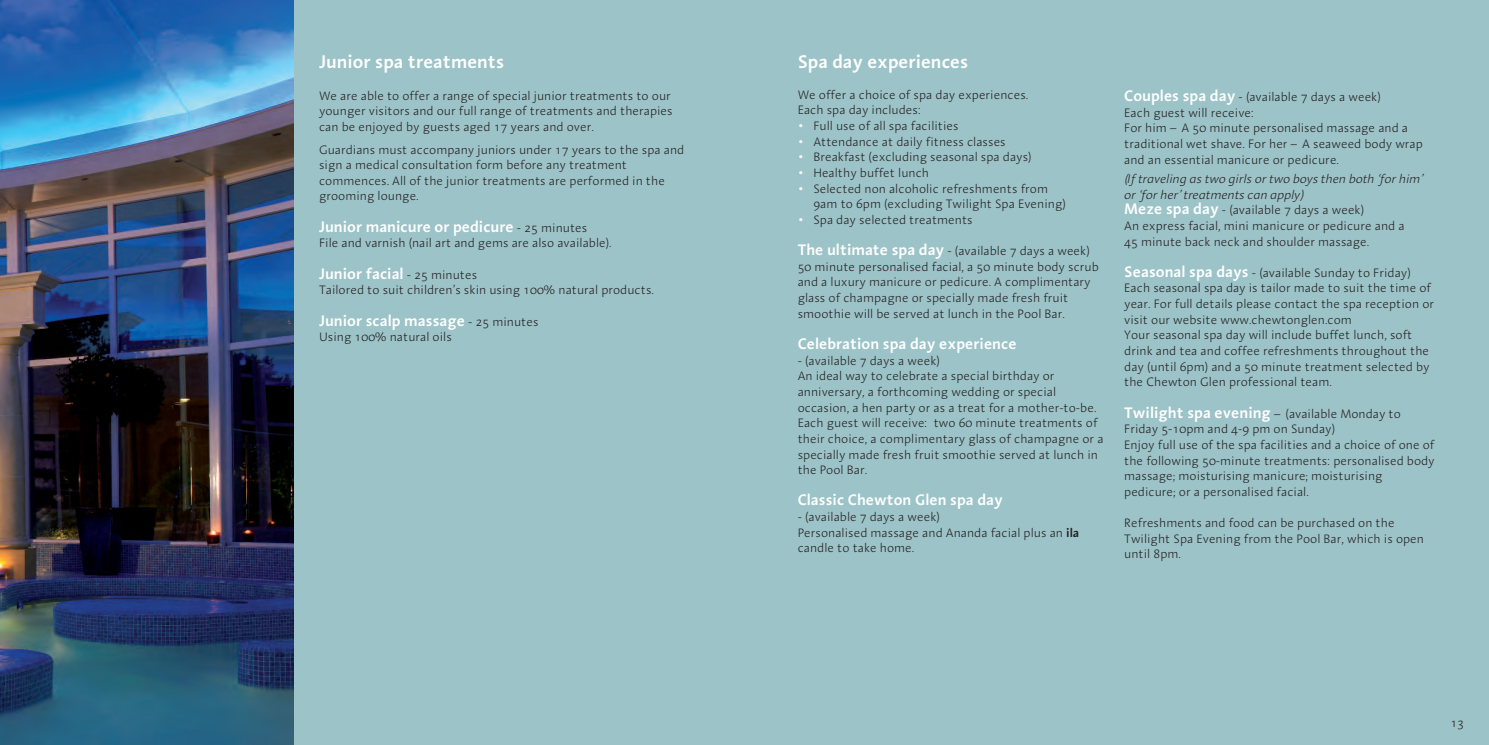
<style>
.page{position:relative;width:1489px;height:745px;background:#fff}
.page>*{position:absolute;margin:0;border:0;box-sizing:border-box;transform-origin:0 0}
.t1{font:600 18.75px "Linotype Aroma";color:#fff}
.t2{font:600 15.62px "Linotype Aroma";color:#fff}
.t3{font:300 12.5px/15.6px "Linotype Aroma";color:#231f20}
.s1{font-weight:300;font-size:12.5px;color:#231f20}
.s2{font-size:15px;color:#fff}
.s3{font-weight:600;font-size:15.62px;color:#fff}
.s4{font-weight:600}
.s5{font-style:italic}
</style>
<div class="page">
<div style="left:291px;top:0;width:454px;height:744px;background:#9cc3c8"></div>
<div style="left:744px;top:0;width:744px;height:744px;background:#9cc3c8"></div>
<img style="left:0;top:0;width:294px;height:744px">
<h1 class="t1" style="left:319px;top:55px;width:187px">Junior spa treatments</h1>
<p class="t3" style="left:319px;top:89px;width:355px">We are able to offer a range of special junior treatments to our younger visitors and our full range of treatments and therapies can be enjoyed by guests aged 17 years and over.</p>
<p class="t3" style="left:319px;top:143px;width:367px">Guardians must accompany juniors under 17 years to the spa and sign a medical consultation form before any treatment commences. All of the junior treatments are performed in the grooming lounge.</p>
<p class="t2" style="left:319px;top:221px;width:270px">Junior manicure or pedicure <span class="s1">- 25 minutes</span></p>
<p class="t3" style="left:319px;top:236px;width:294px">File and varnish (nail art and gems are also available).</p>
<p class="t2" style="left:319px;top:268px;width:160px">Junior facial <span class="s1">- 25 minutes</span></p>
<p class="t3" style="left:319px;top:283px;width:336px">Tailored to suit children’s skin using 100% natural products.</p>
<p class="t2" style="left:319px;top:315px;width:221px">Junior scalp massage <span class="s1">- 25 minutes</span></p>
<p class="t3" style="left:319px;top:330px;width:134px">Using 100% natural oils</p>
<h1 class="t1" style="left:797px;top:55px;width:172px">Spa day experiences</h1>
<p class="t3" style="left:797px;top:88px;width:232px">We offer a choice of spa day experiences.<br>Each spa day includes:</p>
<p class="t3" style="left:797px;top:119px;width:162px"><span class="s2">•</span> Full use of all spa facilities</p>
<p class="t3" style="left:797px;top:135px;width:210px"><span class="s2">•</span> Attendance at daily fitness classes</p>
<p class="t3" style="left:797px;top:150px;width:235px"><span class="s2">•</span> Breakfast (excluding seasonal spa days)</p>
<p class="t3" style="left:797px;top:166px;width:133px"><span class="s2">•</span> Healthy buffet lunch</p>
<p class="t3" style="left:813px;top:182px;width:254px;text-indent:-16px"><span class="s2">•</span> Selected non alcoholic refreshments from<br>9am to 6pm (excluding Twilight Spa Evening)</p>
<p class="t3" style="left:797px;top:213px;width:177px"><span class="s2">•</span> Spa day selected treatments</p>
<p class="t3" style="left:797px;top:244px;width:303px"><span class="s3">The ultimate spa day</span> - (available 7 days a week)<br>50 minute personalised facial, a 50 minute body scrub and a luxury manicure or pedicure. A complimentary glass of champagne or specially made fresh fruit smoothie will be served at lunch in the Pool Bar.</p>
<p class="t2" style="left:797px;top:338px;width:220px">Celebration spa day experience</p>
<p class="t3" style="left:797px;top:354px;width:307px">- (available 7 days a week)<br>An ideal way to celebrate a special birthday or anniversary, a forthcoming wedding or special occasion, a hen party or as a treat for a mother-to-be.<br>Each guest will receive: two 60 minute treatments of their choice, a complimentary glass of champagne or a specially made fresh fruit smoothie served at lunch in the Pool Bar.</p>
<p class="t2" style="left:797px;top:494px;width:207px">Classic Chewton Glen spa day</p>
<p class="t3" style="left:797px;top:510px;width:283px">- (available 7 days a week)<br>Personalised massage and Ananda facial plus an <span class="s4">ila </span>candle to take home.</p>
<p class="t3" style="left:1124px;top:90px;width:300px"><span class="s3">Couples spa day</span> - (available 7 days a week)<br>Each guest will receive:<br>For him – A 50 minute personalised massage and a traditional wet shave. For her – A seaweed body wrap and an essential manicure or pedicure.</p>
<p class="t3" style="left:1124px;top:172px;width:300px"><span class="s5">(If traveling as two girls or two boys then both ‘for him’ or ‘for her’ treatments can apply)<br></span><span class="s3">Meze spa day</span> - (available 7 days a week)<br>An express facial, mini manicure or pedicure and a<br>45 minute back neck and shoulder massage.</p>
<p class="t3" style="left:1124px;top:266px;width:311px"><span class="s3">Seasonal spa days</span> - (available Sunday to Friday)<br>Each seasonal spa day is tailor made to suit the time of year. For full details please contact the spa reception or visit our website www.chewtonglen.com<br>Your seasonal spa day will include buffet lunch, soft drink and tea and coffee refreshments throughout the day (until 6pm) and a 50 minute treatment selected by the Chewton Glen professional team.</p>
<p class="t3" style="left:1124px;top:406px;width:312px"><span class="s3">Twilight spa evening</span> – (available Monday to Friday 5-10pm and 4-9 pm on Sunday)<br>Enjoy full use of the spa facilities and a choice of one of the following 50-minute treatments: personalised body massage; moisturising manicure; moisturising pedicure; or a personalised facial.</p>
<p class="t3" style="left:1124px;top:516px;width:301px">Refreshments and food can be purchased on the<br>Twilight Spa Evening from the Pool Bar, which is open until 8pm.</p>
<p class="t3" style="left:1450px;top:715px;width:15px">13</p>
</div>
